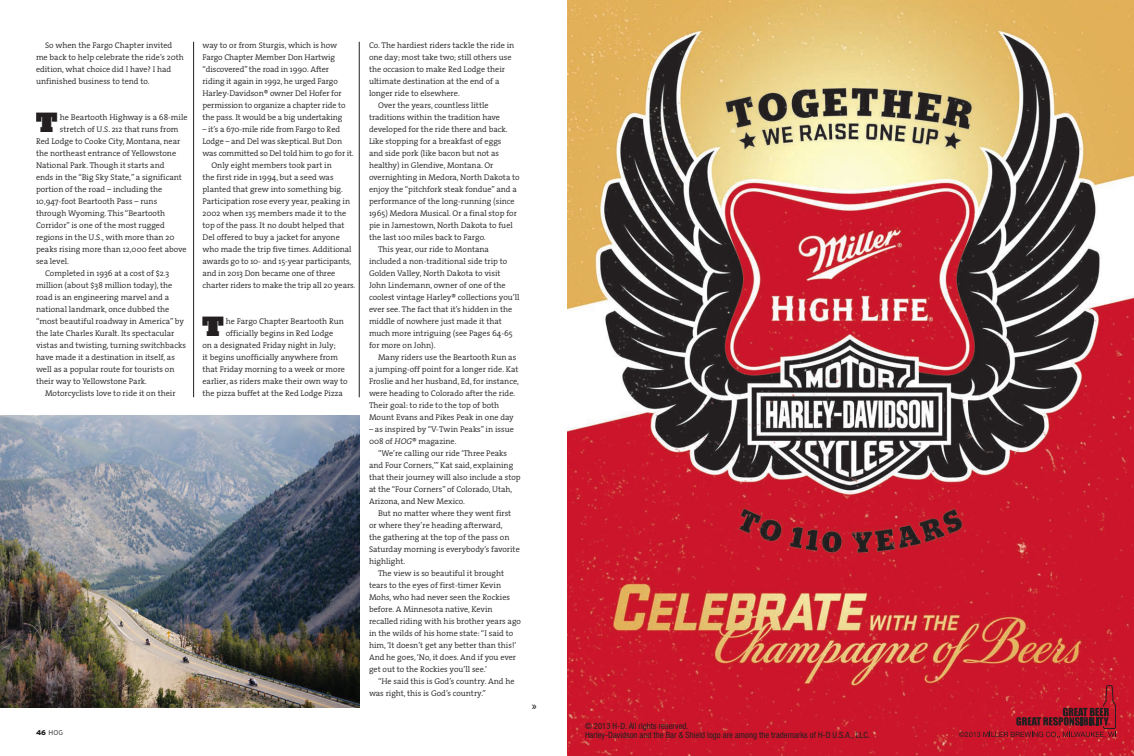
<style>
.page{position:relative;width:1134px;height:756px;background:#fff}
.page>*{position:absolute;margin:0;border:0;box-sizing:border-box;transform-origin:0 0}
.t1{font:27.7px "Giza Nine Three";color:#231f20}
.t2{font:condensed 8.6px/8.6px "Helvetica Neue LT Std";color:#231f20}
.t3{font:300 8.2px/12px "The Serif";color:#231f20}
.t4{font:8.2px "Interstate";color:#231f20}
.t5{font:300 7px "Interstate";color:#231f20}
.s1{font-weight:900}
.s2{font-style:italic}
</style>
<div class="page">
<hr style="left:193px;top:42px;width:1px;height:355px;background:#231f20">
<hr style="left:359px;top:42px;width:1px;height:355px;background:#231f20">
<img style="left:0;top:416px;width:359px;height:292px">
<img style="left:567px;top:0;width:567px;height:756px">
<svg style="left:959px;top:685px;width:157px;height:53px;background:#b4182a"></svg>
<p class="t3" style="left:36px;top:39px;width:149px;text-indent:9px">So when the Fargo Chapter invited me back to help celebrate the ride’s 20th edition, what choice did I have? I had unfinished business to tend to.</p>
<h1 class="t1" style="left:36px;top:106px;width:23px">T</h1>
<p class="t3" style="left:60px;top:111px;width:129px">he Beartooth Highway is a 68-mile</p>
<p class="t3" style="left:60px;top:123px;width:120px">stretch of U.S. 212 that runs from</p>
<p class="t3" style="left:36px;top:135px;width:146px">Red Lodge to Cooke City, Montana, near</p>
<p class="t3" style="left:36px;top:147px;width:142px">the northeast entrance of Yellowstone</p>
<p class="t3" style="left:36px;top:159px;width:130px">National Park. Though it starts and</p>
<p class="t3" style="left:36px;top:171px;width:147px">ends in the “Big Sky State,” a significant</p>
<p class="t3" style="left:36px;top:183px;width:128px">portion of the road – including the</p>
<p class="t3" style="left:36px;top:195px;width:123px">10,947-foot Beartooth Pass – runs</p>
<p class="t3" style="left:36px;top:207px;width:131px">through Wyoming. This “Beartooth</p>
<p class="t3" style="left:36px;top:219px;width:130px">Corridor” is one of the most rugged</p>
<p class="t3" style="left:36px;top:231px;width:140px">regions in the U.S., with more than 20</p>
<p class="t3" style="left:36px;top:243px;width:152px">peaks rising more than 12,000 feet above</p>
<p class="t3" style="left:36px;top:255px;width:35px">sea level.</p>
<p class="t3" style="left:45px;top:267px;width:126px">Completed in 1936 at a cost of $2.3</p>
<p class="t3" style="left:36px;top:279px;width:138px">million (about $38 million today), the</p>
<p class="t3" style="left:36px;top:291px;width:135px">road is an engineering marvel and a</p>
<p class="t3" style="left:36px;top:303px;width:135px">national landmark, once dubbed the</p>
<p class="t3" style="left:36px;top:315px;width:150px">“most beautiful roadway in America” by</p>
<p class="t3" style="left:36px;top:327px;width:140px">the late Charles Kuralt. Its spectacular</p>
<p class="t3" style="left:36px;top:339px;width:151px">vistas and twisting, turning switchbacks</p>
<p class="t3" style="left:36px;top:351px;width:140px">have made it a destination in itself, as</p>
<p class="t3" style="left:36px;top:363px;width:140px">well as a popular route for tourists on</p>
<p class="t3" style="left:36px;top:375px;width:113px">their way to Yellowstone Park.</p>
<p class="t3" style="left:45px;top:387px;width:132px">Motorcyclists love to ride it on their</p>
<p class="t5" style="left:36px;top:728px;width:29px"><span class="s1">46</span> HOG</p>
<p class="t3" style="left:202px;top:39px;width:145px">way to or from Sturgis, which is how Fargo Chapter Member Don Hartwig “discovered” the road in 1990. After riding it again in 1992, he urged Fargo Harley-Davidson® owner Del Hofer for permission to organize a chapter ride to the pass. It would be a big undertaking</p>
<p class="t3" style="left:202px;top:123px;width:139px">– it’s a 670-mile ride from Fargo to Red</p>
<p class="t3" style="left:202px;top:135px;width:141px">Lodge – and Del was skeptical. But Don</p>
<p class="t3" style="left:202px;top:147px;width:153px">was committed so Del told him to go for it.</p>
<p class="t3" style="left:212px;top:159px;width:122px">Only eight members took part in</p>
<p class="t3" style="left:202px;top:171px;width:133px">the first ride in 1994, but a seed was</p>
<p class="t3" style="left:202px;top:183px;width:142px">planted that grew into something big.</p>
<p class="t3" style="left:202px;top:195px;width:149px">Participation rose every year, peaking in</p>
<p class="t3" style="left:202px;top:207px;width:145px">2002 when 135 members made it to the</p>
<p class="t3" style="left:202px;top:219px;width:143px">top of the pass. It no doubt helped that</p>
<p class="t3" style="left:202px;top:231px;width:139px">Del offered to buy a jacket for anyone</p>
<p class="t3" style="left:202px;top:243px;width:151px">who made the trip five times. Additional</p>
<p class="t3" style="left:202px;top:255px;width:150px">awards go to 10- and 15-year participants,</p>
<p class="t3" style="left:202px;top:267px;width:134px">and in 2013 Don became one of three</p>
<p class="t3" style="left:202px;top:279px;width:154px">charter riders to make the trip all 20 years.</p>
<h1 class="t1" style="left:202px;top:310px;width:23px">T</h1>
<p class="t3" style="left:226px;top:315px;width:120px">he Fargo Chapter Beartooth Run</p>
<p class="t3" style="left:226px;top:327px;width:109px">officially begins in Red Lodge</p>
<p class="t3" style="left:202px;top:339px;width:135px">on a designated Friday night in July;</p>
<p class="t3" style="left:202px;top:351px;width:137px">it begins unofficially anywhere from</p>
<p class="t3" style="left:202px;top:363px;width:144px">that Friday morning to a week or more</p>
<p class="t3" style="left:202px;top:375px;width:147px">earlier, as riders make their own way to</p>
<p class="t3" style="left:202px;top:387px;width:142px">the pizza buffet at the Red Lodge Pizza</p>
<p class="t3" style="left:369px;top:39px;width:147px">Co. The hardiest riders tackle the ride in</p>
<p class="t3" style="left:369px;top:51px;width:144px">one day; most take two; still others use</p>
<p class="t3" style="left:369px;top:63px;width:138px">the occasion to make Red Lodge their</p>
<p class="t3" style="left:369px;top:75px;width:132px">ultimate destination at the end of a</p>
<p class="t3" style="left:369px;top:87px;width:92px">longer ride to elsewhere.</p>
<p class="t3" style="left:378px;top:99px;width:112px">Over the years, countless little</p>
<p class="t3" style="left:369px;top:111px;width:133px">traditions within the tradition have</p>
<p class="t3" style="left:369px;top:123px;width:140px">developed for the ride there and back.</p>
<p class="t3" style="left:369px;top:135px;width:134px">Like stopping for a breakfast of eggs</p>
<p class="t3" style="left:369px;top:147px;width:132px">and side pork (like bacon but not as</p>
<p class="t3" style="left:369px;top:159px;width:126px">healthy) in Glendive, Montana. Or</p>
<p class="t3" style="left:369px;top:171px;width:152px">overnighting in Medora, North Dakota to</p>
<p class="t3" style="left:369px;top:183px;width:149px">enjoy the “pitchfork steak fondue” and a</p>
<p class="t3" style="left:369px;top:195px;width:147px">performance of the long-running (since</p>
<p class="t3" style="left:369px;top:207px;width:149px">1965) Medora Musical. Or a final stop for</p>
<p class="t3" style="left:369px;top:219px;width:145px">pie in Jamestown, North Dakota to fuel</p>
<p class="t3" style="left:369px;top:231px;width:118px">the last 100 miles back to Fargo.</p>
<p class="t3" style="left:378px;top:243px;width:112px">This year, our ride to Montana</p>
<p class="t3" style="left:369px;top:255px;width:140px">included a non-traditional side trip to</p>
<p class="t3" style="left:369px;top:267px;width:133px">Golden Valley, North Dakota to visit</p>
<p class="t3" style="left:369px;top:279px;width:138px">John Lindemann, owner of one of the</p>
<p class="t3" style="left:369px;top:291px;width:152px">coolest vintage Harley® collections you’ll</p>
<p class="t3" style="left:369px;top:303px;width:145px">ever see. The fact that it’s hidden in the</p>
<p class="t3" style="left:369px;top:315px;width:134px">middle of nowhere just made it that</p>
<p class="t3" style="left:369px;top:327px;width:145px">much more intriguing (see Pages 64-65</p>
<p class="t3" style="left:369px;top:339px;width:68px">for more on John).</p>
<p class="t3" style="left:378px;top:351px;width:140px">Many riders use the Beartooth Run as</p>
<p class="t3" style="left:369px;top:363px;width:151px">a jumping-off point for a longer ride. Kat</p>
<p class="t3" style="left:369px;top:375px;width:152px">Froslie and her husband, Ed, for instance,</p>
<p class="t3" style="left:369px;top:387px;width:148px">were heading to Colorado after the ride.</p>
<p class="t3" style="left:369px;top:399px;width:132px">Their goal: to ride to the top of both</p>
<p class="t3" style="left:369px;top:411px;width:146px">Mount Evans and Pikes Peak in one day</p>
<p class="t3" style="left:369px;top:423px;width:146px">– as inspired by “V-Twin Peaks” in issue<br>008 of <span class="s2">HOG</span>® magazine.</p>
<p class="t3" style="left:369px;top:447px;width:153px;text-indent:9px">“We’re calling our ride ‘Three Peaks and Four Corners,’” Kat said, explaining that their journey will also include a stop at the “Four Corners” of Colorado, Utah, Arizona, and New Mexico.</p>
<p class="t3" style="left:378px;top:507px;width:135px">But no matter where they went first</p>
<p class="t3" style="left:369px;top:519px;width:135px">or where they’re heading afterward,</p>
<p class="t3" style="left:369px;top:531px;width:142px">the gathering at the top of the pass on</p>
<p class="t3" style="left:369px;top:543px;width:152px">Saturday morning is everybody’s favorite</p>
<p class="t3" style="left:369px;top:555px;width:38px">highlight.</p>
<p class="t3" style="left:378px;top:567px;width:128px">The view is so beautiful it brought</p>
<p class="t3" style="left:369px;top:579px;width:134px">tears to the eyes of first-timer Kevin</p>
<p class="t3" style="left:369px;top:591px;width:143px">Mohs, who had never seen the Rockies</p>
<p class="t3" style="left:369px;top:603px;width:125px">before. A Minnesota native, Kevin</p>
<p class="t3" style="left:369px;top:615px;width:154px">recalled riding with his brother years ago</p>
<p class="t3" style="left:369px;top:627px;width:146px">in the wilds of his home state: “I said to</p>
<p class="t3" style="left:369px;top:639px;width:149px">him, ‘It doesn’t get any better than this!’</p>
<p class="t3" style="left:369px;top:651px;width:149px">And he goes, ‘No, it does. And if you ever</p>
<p class="t3" style="left:369px;top:663px;width:120px">get out to the Rockies you’ll see.’</p>
<p class="t3" style="left:378px;top:675px;width:138px">“He said this is God’s country. And he</p>
<p class="t3" style="left:369px;top:687px;width:119px">was right, this is God’s country.”</p>
<p class="t4" style="left:532px;top:702px;width:6px">»</p>
<p class="t2" style="left:585px;top:722px;width:286px">© 2013 H-D. All rights reserved.<br>Harley-Davidson and the Bar &amp; Shield logo are among the trademarks of H-D U.S.A., LLC.</p>
</div>
